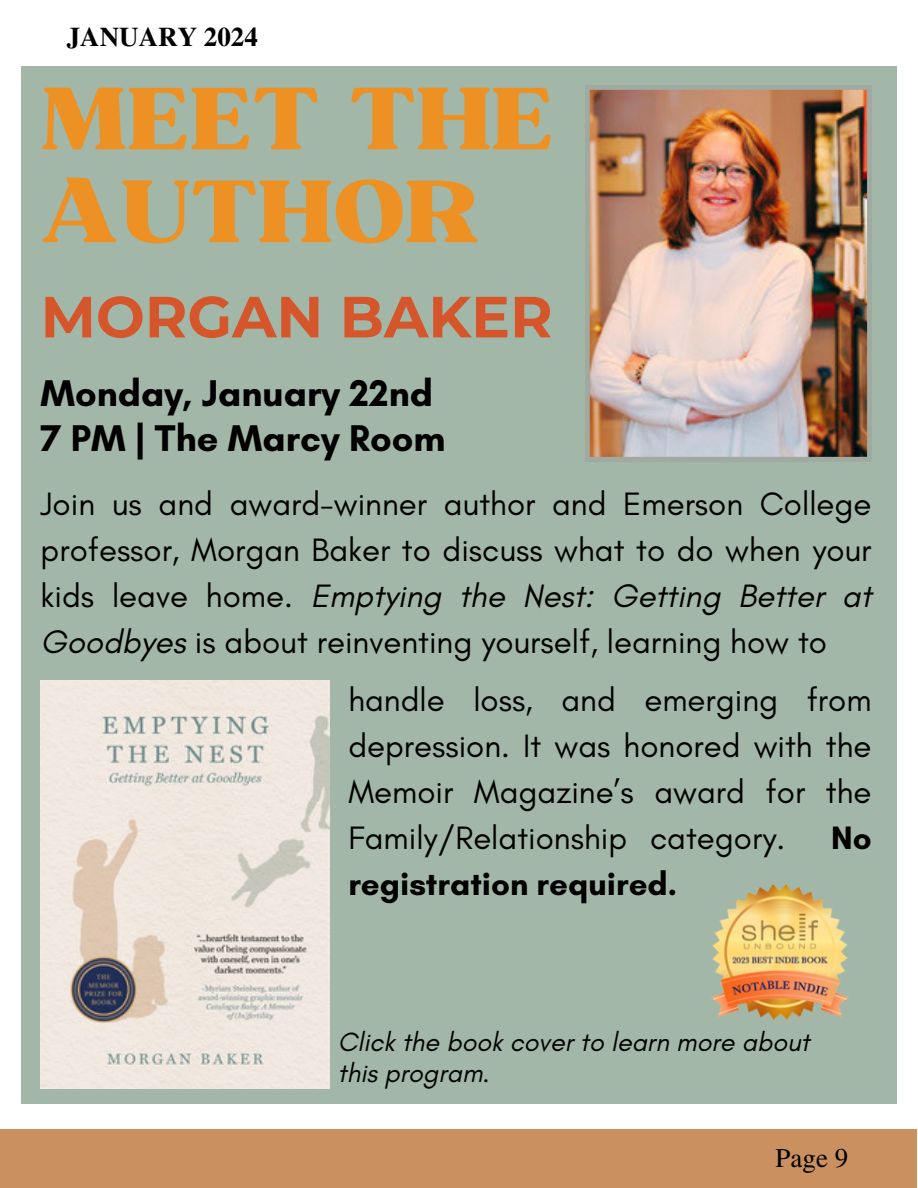
<style>
.page{position:relative;width:918px;height:1188px;background:#fff}
.page>*{position:absolute;margin:0;border:0;box-sizing:border-box;transform-origin:0 0}
.t1{font:85.05px/92.8px "Bugaki";color:#ed9124}
.t2{font:700 57.9px "Montserrat";color:#d6562b}
.t3{font:700 37.8px "Glacial Indifference";color:#000}
.t4{font:33px/46.2px "Glacial Indifference";color:#000;text-align:justify}
.t5{font:700 33px "Glacial Indifference";color:#000}
.t6{font:700 27px "Te X Gyre Termes";color:#000}
.t7{font:27px "Te X Gyre Termes";color:#000}
.t8{font:italic 26.85px/31.5px "Glacial Indifference";color:#000}
.s1{font-style:italic}
</style>
<div class="page">
<div style="left:0;top:1130px;width:917px;height:58px;background:#ca9060"></div>
<div style="left:21px;top:66px;width:876px;height:1037px;background:#a2b7a7"></div>
<img style="left:585px;top:85px;width:287px;height:376px">
<img style="left:41px;top:680px;width:289px;height:409px">
<img style="left:711px;top:885px;width:137px;height:135px">
<p class="t6" style="left:67px;top:16px;width:193px">JANUARY 2024</p>
<p class="t1" style="left:41px;top:76px;width:515px">MEET THE<br>AUTHOR</p>
<p class="t2" style="left:41px;top:281px;width:514px">MORGAN BAKER</p>
<p class="t3" style="left:41px;top:370px;width:394px">Monday, January 22nd</p>
<p class="t3" style="left:41px;top:415px;width:406px">7 PM | The Marcy Room</p>
<p class="t4" style="left:41px;top:480px;width:832px">Join us and award-winner author and Emerson College professor, Morgan Baker to discuss what to do when your kids leave home. <span class="s1">Emptying the Nest: Getting Better at Goodbyes</span> is about reinventing yourself, learning how to</p>
<p class="t4" style="left:348px;top:676px;width:525px">handle loss, and emerging from depression. It was honored with the Memoir Magazine’s award for the Family/Relationship category.</p>
<p class="t5" style="left:831px;top:818px;width:42px">No</p>
<p class="t5" style="left:348px;top:864px;width:330px">registration required.</p>
<p class="t8" style="left:338px;top:1025px;width:473px">Click the book cover to learn more about this program.</p>
<p class="t7" style="left:776px;top:1138px;width:74px">Page 9</p>
</div>
